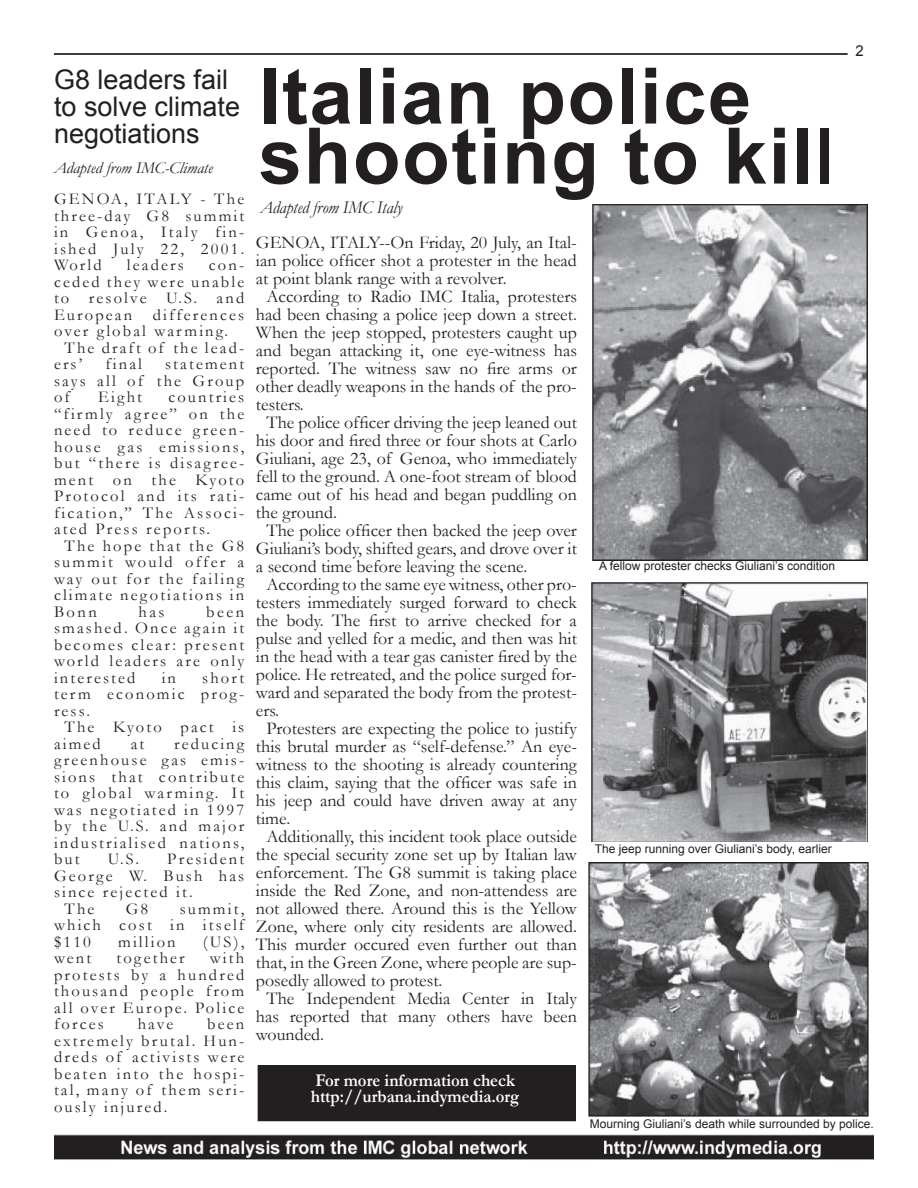
<style>
.page{position:relative;width:918px;height:1188px;background:#fff}
.page>*{position:absolute;margin:0;border:0;box-sizing:border-box;transform-origin:0 0}
.t1{font:700 78px/60px "Arial";letter-spacing:.02em;color:#231f20}
.t2{font:27px/27px "Arial";color:#231f20}
.t3{font:18px/34.5px "Garamond";color:#231f20}
.t4{font:700 18px/16.5px "Garamond";color:#fff;scale:.93 1}
.t5{font:16.5px/16.5px "Garamond";letter-spacing:.13em;color:#231f20;text-align:justify}
.t6{font:italic 16.5px/31.5px "Garamond";color:#231f20}
.t7{font:15px "Arial";color:#231f20}
.t8{font:12px "Arial";color:#231f20}
.s1{font-style:normal}
.s2{font-family:"Arial Narrow"}
.s3{font-style:italic}
</style>
<div class="page">
<img style="left:54px;top:1134px;width:819px;height:26px">
<hr style="left:54px;top:53px;width:793px;height:2px;background:#231f20">
<div style="left:258px;top:1066px;width:317px;height:54px;background:#231f20"></div>
<div style="left:258px;top:1065px;width:318px;height:56px;border:2px solid #231f20"></div>
<img style="left:593px;top:204px;width:275px;height:357px">
<img style="left:591px;top:582px;width:277px;height:260px">
<img style="left:588px;top:862px;width:280px;height:255px">
<p class="t2" style="left:54px;top:66px;width:188px">G8 leaders fail to solve climate negotiations</p>
<p class="t6" style="left:54px;top:151px;width:192px">Adapted from IMC-Climate<br><span class="s1">GENOA, ITALY - The</span></p>
<p class="t5" style="left:54px;top:207px;width:192px">three-day G8 summit in Genoa, Italy fin&shy;ished July 22, 2001.<br>World</p>
<p class="t5" style="left:127px;top:256px;width:58px">leaders</p>
<p class="t5" style="left:209px;top:256px;width:37px">con-</p>
<p class="t5" style="left:54px;top:273px;width:192px">ceded they were unable</p>
<p class="t5" style="left:54px;top:289px;width:192px">to resolve U.S. and</p>
<p class="t5" style="left:54px;top:306px;width:192px">European differences</p>
<p class="t5" style="left:54px;top:322px;width:176px">over global warming.</p>
<p class="t5" style="left:64px;top:339px;width:181px">The draft of the lead-</p>
<p class="t5" style="left:54px;top:355px;width:30px">ers’</p>
<p class="t5" style="left:105px;top:355px;width:38px">final</p>
<p class="t5" style="left:54px;top:355px;width:192px;text-indent:111px">statement says all of the Group of</p>
<p class="t5" style="left:98px;top:388px;width:45px">Eight</p>
<p class="t5" style="left:168px;top:388px;width:77px">countries</p>
<p class="t5" style="left:54px;top:405px;width:192px">“firmly agree” on the</p>
<p class="t5" style="left:54px;top:421px;width:192px">need to reduce green-</p>
<p class="t5" style="left:54px;top:438px;width:192px">house gas emissions,</p>
<p class="t5" style="left:54px;top:454px;width:192px">but “there is disagree-</p>
<p class="t5" style="left:54px;top:471px;width:192px">ment on the Kyoto</p>
<p class="t5" style="left:54px;top:487px;width:192px">Protocol and its rati-</p>
<p class="t5" style="left:54px;top:504px;width:192px">fication,” The Associ-</p>
<p class="t5" style="left:54px;top:520px;width:158px">ated Press reports.</p>
<p class="t5" style="left:64px;top:537px;width:181px">The hope that the G8</p>
<p class="t5" style="left:54px;top:553px;width:192px">summit would offer a</p>
<p class="t5" style="left:54px;top:570px;width:192px">way out for the failing</p>
<p class="t5" style="left:54px;top:586px;width:192px">climate negotiations in</p>
<p class="t5" style="left:54px;top:603px;width:44px">Bonn</p>
<p class="t5" style="left:139px;top:603px;width:28px">has</p>
<p class="t5" style="left:54px;top:603px;width:192px;text-indent:152px">been smashed. Once again it becomes clear: present world leaders are only interested</p>
<p class="t5" style="left:162px;top:669px;width:16px">in</p>
<p class="t5" style="left:202px;top:669px;width:44px">short</p>
<p class="t5" style="left:54px;top:685px;width:192px">term economic prog-</p>
<p class="t5" style="left:54px;top:702px;width:37px">ress.</p>
<p class="t5" style="left:64px;top:718px;width:181px">The Kyoto pact is</p>
<p class="t5" style="left:54px;top:735px;width:48px">aimed</p>
<p class="t5" style="left:131px;top:735px;width:15px">at</p>
<p class="t5" style="left:54px;top:735px;width:192px;text-indent:120px">reducing greenhouse gas emis&shy;sions that contribute to global warming. It was negotiated in 1997 by the U.S. and major industrialised nations, but</p>
<p class="t5" style="left:108px;top:850px;width:33px">U.S.</p>
<p class="t5" style="left:167px;top:850px;width:78px">President</p>
<p class="t5" style="left:54px;top:867px;width:192px">George W. Bush has</p>
<p class="t5" style="left:54px;top:883px;width:140px">since rejected it.</p>
<p class="t5" style="left:64px;top:900px;width:31px">The</p>
<p class="t5" style="left:126px;top:900px;width:24px">G8</p>
<p class="t5" style="left:54px;top:900px;width:192px;text-indent:126px">summit, which cost in itself $110</p>
<p class="t5" style="left:118px;top:933px;width:59px">million</p>
<p class="t5" style="left:203px;top:933px;width:43px">(US),</p>
<p class="t5" style="left:54px;top:949px;width:39px">went</p>
<p class="t5" style="left:116px;top:949px;width:70px">together</p>
<p class="t5" style="left:54px;top:949px;width:192px;text-indent:156px">with protests by a hundred thousand people from all over Europe. Police forces</p>
<p class="t5" style="left:54px;top:1015px;width:192px;text-indent:153px">been extremely brutal. Hun&shy;dreds of activists were beaten into the hospi&shy;tal, many of them seri&shy;ously injured.</p>
<p class="t5" style="left:138px;top:1015px;width:37px">have</p>
<p class="t1" style="left:259px;top:66px;width:576px">Italian police shooting to kil<span class="s2">l</span></p>
<p class="t3" style="left:256px;top:190px;width:323px"><span class="s3">Adapted from IMC Italy<br></span>GENOA, ITALY--On Friday, 20 July, an Ital-</p>
<p class="t3" style="left:256px;top:242px;width:322px">ian police officer shot a protester in the head</p>
<p class="t3" style="left:256px;top:260px;width:252px">at point blank range with a revolver.</p>
<p class="t3" style="left:266px;top:278px;width:312px">According to Radio IMC Italia, protesters</p>
<p class="t3" style="left:256px;top:296px;width:323px">had been chasing a police jeep down a street.</p>
<p class="t3" style="left:256px;top:314px;width:322px">When the jeep stopped, protesters caught up</p>
<p class="t3" style="left:256px;top:332px;width:322px">and began attacking it, one eye-witness has</p>
<p class="t3" style="left:256px;top:350px;width:322px">reported. The witness saw no fire arms or</p>
<p class="t3" style="left:256px;top:368px;width:322px">other deadly weapons in the hands of the pro-</p>
<p class="t3" style="left:256px;top:386px;width:49px">testers.</p>
<p class="t3" style="left:266px;top:404px;width:312px">The police officer driving the jeep leaned out</p>
<p class="t3" style="left:256px;top:422px;width:322px">his door and fired three or four shots at Carlo</p>
<p class="t3" style="left:256px;top:440px;width:323px">Giuliani, age 23, of Genoa, who immediately</p>
<p class="t3" style="left:256px;top:458px;width:322px">fell to the ground. A one-foot stream of blood</p>
<p class="t3" style="left:256px;top:476px;width:322px">came out of his head and began puddling on</p>
<p class="t3" style="left:256px;top:494px;width:83px">the ground.</p>
<p class="t3" style="left:266px;top:512px;width:312px">The police officer then backed the jeep over</p>
<p class="t3" style="left:256px;top:530px;width:323px">Giuliani’s body, shifted gears, and drove over it</p>
<p class="t3" style="left:256px;top:548px;width:273px">a second time before leaving the scene.</p>
<p class="t3" style="left:266px;top:566px;width:312px">According to the same eye witness, other pro-</p>
<p class="t3" style="left:256px;top:584px;width:323px">testers immediately surged forward to check</p>
<p class="t3" style="left:256px;top:602px;width:322px">the body. The first to arrive checked for a</p>
<p class="t3" style="left:256px;top:620px;width:323px">pulse and yelled for a medic, and then was hit</p>
<p class="t3" style="left:256px;top:638px;width:323px">in the head with a tear gas canister fired by the</p>
<p class="t3" style="left:256px;top:656px;width:323px">police. He retreated, and the police surged for-</p>
<p class="t3" style="left:256px;top:674px;width:323px">ward and separated the body from the protest-</p>
<p class="t3" style="left:256px;top:692px;width:25px">ers.</p>
<p class="t3" style="left:266px;top:710px;width:312px">Protesters are expecting the police to justify</p>
<p class="t3" style="left:256px;top:728px;width:323px">this brutal murder as “self-defense.” An eye-</p>
<p class="t3" style="left:256px;top:746px;width:323px">witness to the shooting is already countering</p>
<p class="t3" style="left:256px;top:764px;width:322px">this claim, saying that the officer was safe in</p>
<p class="t3" style="left:256px;top:782px;width:322px">his jeep and could have driven away at any</p>
<p class="t3" style="left:256px;top:800px;width:36px">time.</p>
<p class="t3" style="left:266px;top:818px;width:312px">Additionally, this incident took place outside</p>
<p class="t3" style="left:256px;top:836px;width:323px">the special security zone set up by Italian law</p>
<p class="t3" style="left:256px;top:854px;width:323px">enforcement. The G8 summit is taking place</p>
<p class="t3" style="left:256px;top:872px;width:322px">inside the Red Zone, and non-attendess are</p>
<p class="t3" style="left:256px;top:890px;width:323px">not allowed there. Around this is the Yellow</p>
<p class="t3" style="left:256px;top:908px;width:323px">Zone, where only city residents are allowed.</p>
<p class="t3" style="left:256px;top:926px;width:322px">This murder occured even further out than</p>
<p class="t3" style="left:256px;top:944px;width:323px">that, in the Green Zone, where people are sup-</p>
<p class="t3" style="left:256px;top:962px;width:188px">posedly allowed to protest.</p>
<p class="t3" style="left:266px;top:980px;width:312px">The Independent Media Center in Italy</p>
<p class="t3" style="left:256px;top:998px;width:323px">has reported that many others have been</p>
<p class="t3" style="left:256px;top:1016px;width:70px">wounded.</p>
<p class="t8" style="left:599px;top:559px;width:237px">A fellow protester checks Giuliani’s condition</p>
<p class="t8" style="left:595px;top:842px;width:239px">The jeep running over Giuliani’s body, earlier</p>
<p class="t4" style="left:311px;top:1072px;width:226px">For more information check http://urbana.indymedia.org</p>
<p class="t7" style="left:855px;top:42px;width:10px">2</p>
<p class="t8" style="left:590px;top:1118px;width:285px">Mourning Giuliani’s death while surrounded by police.</p>
</div>
